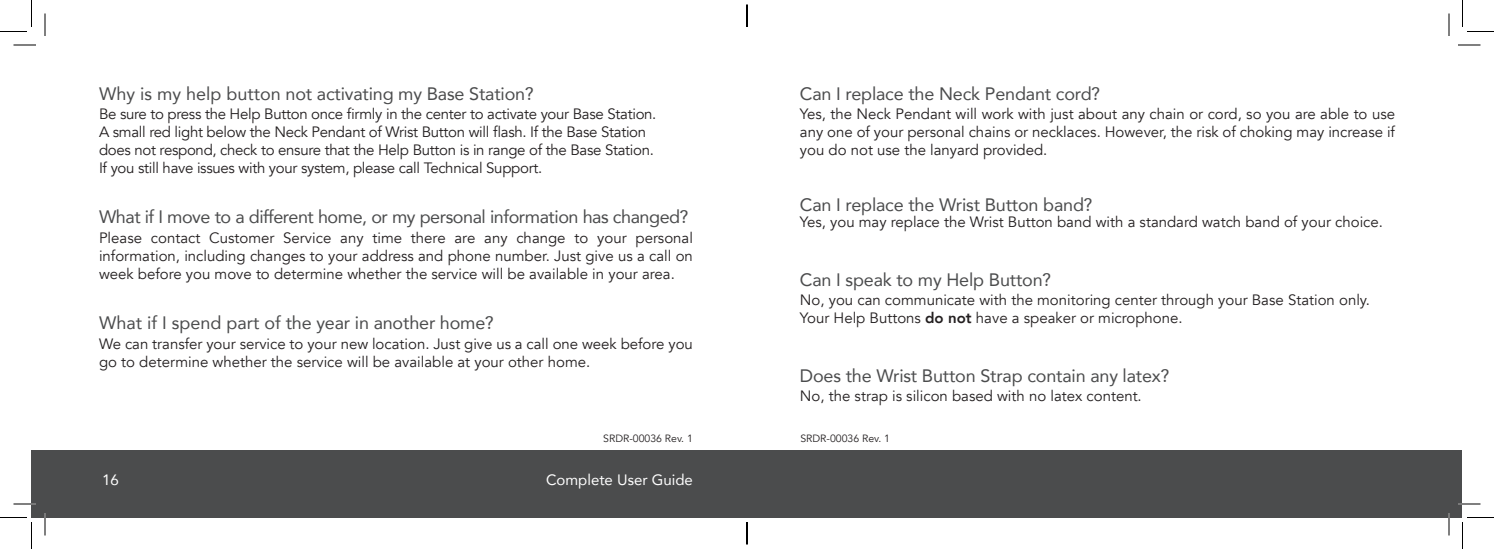
<style>
.page{position:relative;width:1494px;height:549px;background:#fff}
.page>*{position:absolute;margin:0;border:0;box-sizing:border-box;transform-origin:0 0}
.t1{font:18px "Avenir";letter-spacing:-.01em;color:#4b4c4d}
.t2{font:15px/18px "Avenir";color:#231f20;text-align:justify}
.t3{font:15px/18px "Avenir";letter-spacing:-.02em;color:#231f20}
.t4{font:15px "Avenir";color:#fff}
.t5{font:10.5px "Avenir";color:#231f20}
.s1{font-weight:800}
</style>
<div class="page">
<div style="left:32px;top:450px;width:1430px;height:68px;background:#4b4c4d"></div>
<hr style="left:14px;top:503px;width:22px;height:2px;background:#fff">
<hr style="left:1458px;top:503px;width:22px;height:2px;background:#fff">
<hr style="left:44px;top:513px;width:2px;height:23px;background:#fff">
<hr style="left:1448px;top:513px;width:2px;height:23px;background:#fff">
<svg style="left:14px;top:45px;width:22px;height:1px"></svg>
<svg style="left:1458px;top:45px;width:22px;height:1px"></svg>
<svg style="left:14px;top:504px;width:22px;height:1px"></svg>
<svg style="left:1458px;top:504px;width:22px;height:1px"></svg>
<svg style="left:45px;top:14px;width:1px;height:22px"></svg>
<svg style="left:45px;top:513px;width:1px;height:23px"></svg>
<svg style="left:1449px;top:14px;width:1px;height:22px"></svg>
<svg style="left:1449px;top:513px;width:1px;height:23px"></svg>
<svg style="left:0;top:0;width:32px;height:32px"></svg>
<svg style="left:0;top:517px;width:32px;height:32px"></svg>
<svg style="left:1462px;top:0;width:32px;height:32px"></svg>
<svg style="left:1462px;top:517px;width:32px;height:32px"></svg>
<svg style="left:746px;top:4px;width:2px;height:23px"></svg>
<svg style="left:746px;top:522px;width:2px;height:22px"></svg>
<p class="t1" style="left:99px;top:79px;width:436px">Why is my help button not activating my Base Station?</p>
<p class="t3" style="left:99px;top:105px;width:559px">Be sure to press the Help Button once firmly in the center to activate your Base Station.<br>A small red light below the Neck Pendant of Wrist Button will flash. If the Base Station does not respond, check to ensure that the Help Button is in range of the Base Station.<br>If you still have issues with your system, please call Technical Support.</p>
<p class="t1" style="left:99px;top:203px;width:591px">What if I move to a different home, or my personal information has changed?</p>
<p class="t2" style="left:99px;top:229px;width:595px">Please contact Customer Service any time there are any change to your personal information, including changes to your address and phone number. Just give us a call on week before you move to determine whether the service will be available in your area.</p>
<p class="t1" style="left:99px;top:308px;width:396px">What if I spend part of the year in another home?</p>
<p class="t2" style="left:99px;top:335px;width:595px">We can transfer your service to your new location. Just give us a call one week before you go to determine whether the service will be available at your other home.</p>
<p class="t5" style="left:603px;top:432px;width:91px">SRDR-00036 Rev. 1</p>
<p class="t4" style="left:102px;top:467px;width:18px">16</p>
<p class="t4" style="left:546px;top:467px;width:148px">Complete User Guide</p>
<p class="t1" style="left:800px;top:79px;width:302px">Can I replace the Neck Pendant cord?</p>
<p class="t2" style="left:800px;top:105px;width:597px">Yes, the Neck Pendant will work with just about any chain or cord, so you are able to use any one of your personal chains or necklaces. However, the risk of choking may increase if you do not use the lanyard provided.</p>
<p class="t1" style="left:800px;top:190px;width:294px">Can I replace the Wrist Button band?</p>
<p class="t2" style="left:800px;top:213px;width:585px">Yes, you may replace the Wrist Button band with a standard watch band of your choice.</p>
<p class="t1" style="left:800px;top:265px;width:253px">Can I speak to my Help Button?</p>
<p class="t2" style="left:800px;top:291px;width:572px">No, you can communicate with the monitoring center through your Base Station only.<br>Your Help Buttons <span class="s1">do not</span> have a speaker or microphone.</p>
<p class="t1" style="left:800px;top:361px;width:371px">Does the Wrist Button Strap contain any latex?</p>
<p class="t2" style="left:800px;top:387px;width:343px">No, the strap is silicon based with no latex content.</p>
<p class="t5" style="left:800px;top:432px;width:91px">SRDR-00036 Rev. 1</p>
</div>
